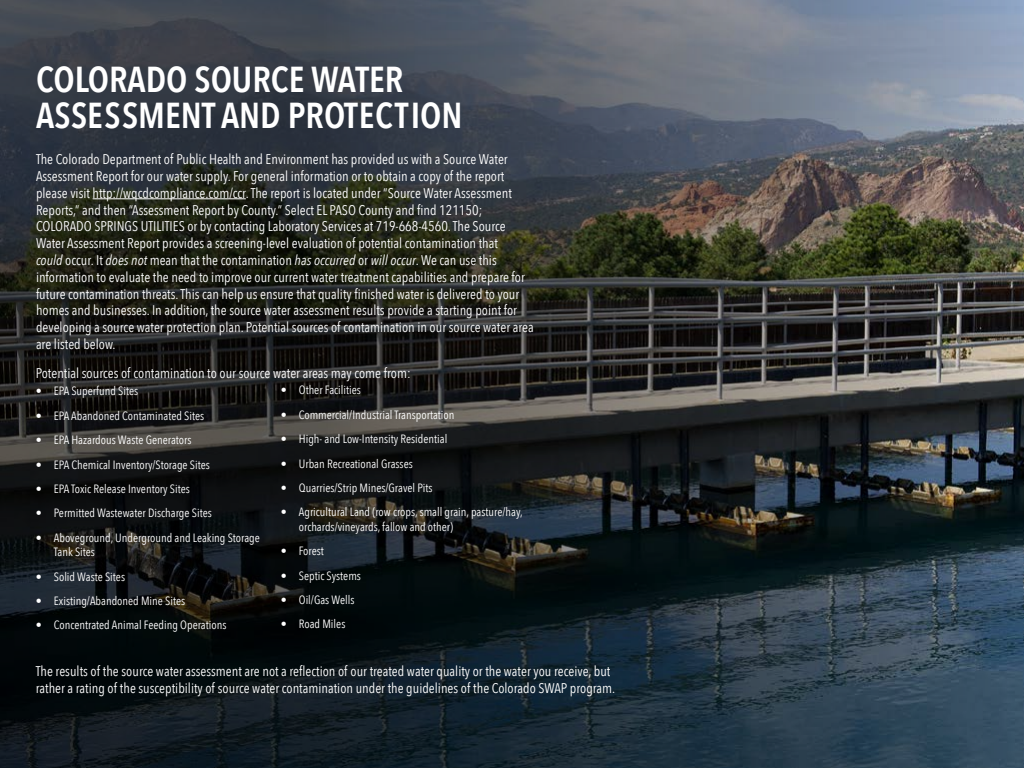
<style>
.page{position:relative;width:1024px;height:768px;background:#fff}
.page>*{position:absolute;margin:0;border:0;box-sizing:border-box;transform-origin:0 0}
.t1{font:600 36px/36px "Avenir Next Condensed";color:#fff}
.t2{font:14px/16.8px "Avenir Next Condensed";color:#fff}
.t3{font:12px/14.4px "Avenir Next Condensed";color:#fff}
.s1{font-style:italic}
</style>
<div class="page">
<img style="left:0;top:0;width:1024px;height:768px">
<hr style="left:93px;top:198px;width:153px;height:1px;background:#fff">
<h1 class="t1" style="left:36px;top:61px;width:428px">COLORADO SOURCE WATER<br>ASSESSMENT AND PROTECTION</h1>
<p class="t2" style="left:36px;top:150px;width:499px">The Colorado Department of Public Health and Environment has provided us with a Source Water Assessment Report for our water supply. For general information or to obtain a copy of the report please visit http://wqcdcompliance.com/ccr. The report is located under “Source Water Assessment Reports,” and then “Assessment Report by County.” Select EL PASO County and find 121150; COLORADO SPRINGS UTILITIES or by contacting Laboratory Services at 719-668-4560. The Source Water Assessment Report provides a screening-level evaluation of potential contamination that<br><span class="s1">could</span> occur. It <span class="s1">does not</span> mean that the contamination <span class="s1">has occurred</span> or <span class="s1">will occur</span>. We can use this information to evaluate the need to improve our current water treatment capabilities and prepare for future contamination threats. This can help us ensure that quality finished water is delivered to your homes and businesses. In addition, the source water assessment results provide a starting point for developing a source water protection plan. Potential sources of contamination in our source water area are listed below.</p>
<p class="t3" style="left:36px;top:383px;width:104px">• EPA Superfund Sites</p>
<p class="t3" style="left:36px;top:408px;width:170px">• EPA Abandoned Contaminated Sites</p>
<p class="t3" style="left:36px;top:432px;width:157px">• EPA Hazardous Waste Generators</p>
<p class="t3" style="left:36px;top:457px;width:176px">• EPA Chemical Inventory/Storage Sites</p>
<p class="t3" style="left:36px;top:481px;width:156px">• EPA Toxic Release Inventory Sites</p>
<p class="t3" style="left:36px;top:505px;width:177px">• Permitted Wastewater Discharge Sites</p>
<p class="t3" style="left:54px;top:530px;width:208px;text-indent:-18px">• Aboveground, Underground and Leaking Storage<br>Tank Sites</p>
<p class="t3" style="left:36px;top:569px;width:91px">• Solid Waste Sites</p>
<p class="t3" style="left:36px;top:593px;width:151px">• Existing/Abandoned Mine Sites</p>
<p class="t3" style="left:36px;top:617px;width:192px">• Concentrated Animal Feeding Operations</p>
<p class="t2" style="left:36px;top:662px;width:581px">The results of the source water assessment are not a reflection of our treated water quality or the water you receive, but rather a rating of the susceptibility of source water contamination under the guidelines of the Colorado SWAP program.</p>
<p class="t2" style="left:36px;top:364px;width:376px">Potential sources of contamination to our source water areas may come from:</p>
<p class="t3" style="left:281px;top:382px;width:82px">• Other Facilities</p>
<p class="t3" style="left:281px;top:407px;width:175px">• Commercial/Industrial Transportation</p>
<p class="t3" style="left:281px;top:431px;width:168px">• High- and Low-Intensity Residential</p>
<p class="t3" style="left:281px;top:456px;width:133px">• Urban Recreational Grasses</p>
<p class="t3" style="left:281px;top:480px;width:153px">• Quarries/Strip Mines/Gravel Pits</p>
<p class="t3" style="left:299px;top:504px;width:225px;text-indent:-18px">• Agricultural Land (row crops, small grain, pasture/hay, orchards/vineyards, fallow and other)</p>
<p class="t3" style="left:281px;top:543px;width:45px">• Forest</p>
<p class="t3" style="left:281px;top:568px;width:82px">• Septic Systems</p>
<p class="t3" style="left:281px;top:592px;width:75px">• Oil/Gas Wells</p>
<p class="t3" style="left:281px;top:616px;width:66px">• Road Miles</p>
</div>
